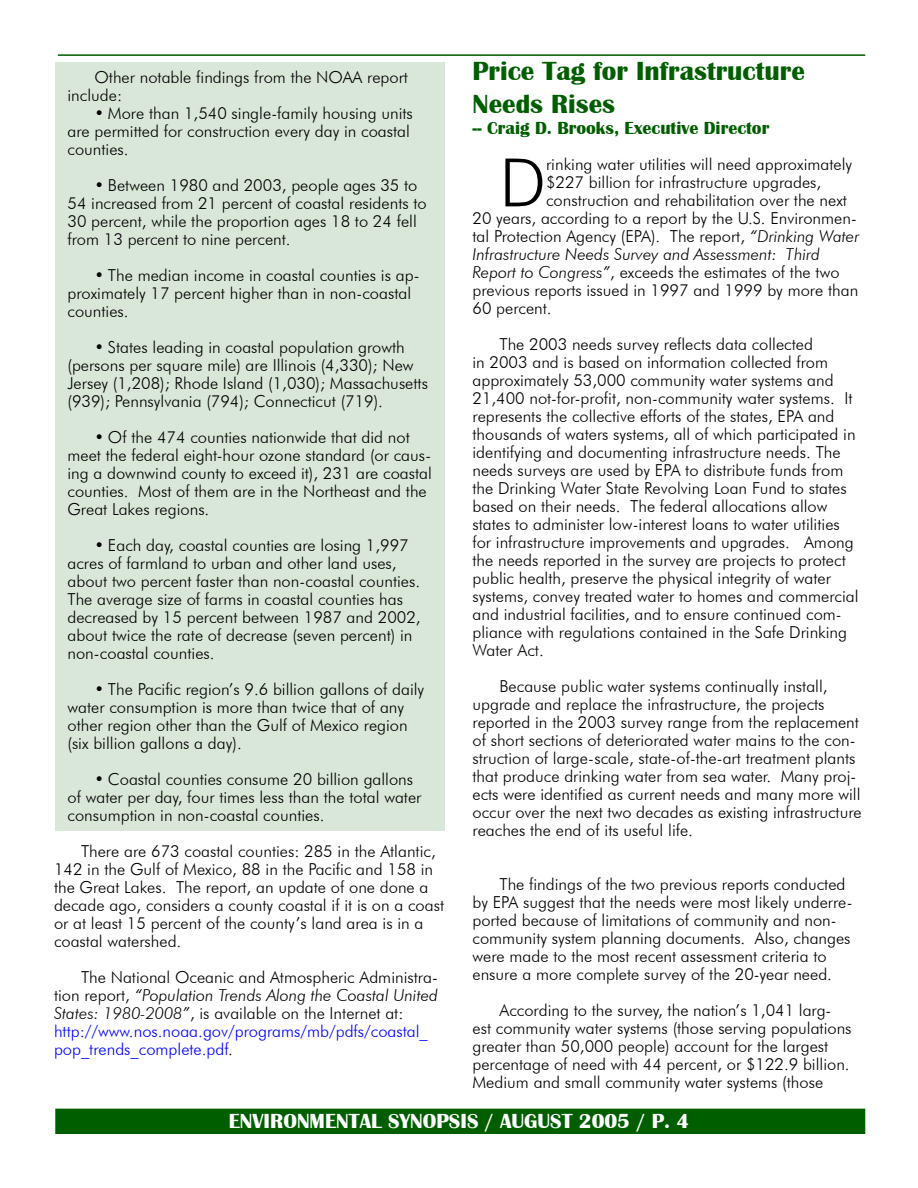
<style>
.page{position:relative;width:918px;height:1188px;background:#fff}
.page>*{position:absolute;margin:0;border:0;box-sizing:border-box;transform-origin:0 0}
.t1{font:300 66.9px "Futura BT";color:#000}
.t2{font:700 27px/32.4px "Britannic";color:#005e00}
.t3{font:700 21px "Britannic";color:#fff}
.t4{font:700 18px "Britannic";color:#005e00}
.t5{font:300 16.5px/18px "Futura BT";color:#000}
.t6{font:italic 300 16.5px "Futura BT";color:#000}
.s1{font-style:italic}
.s2{color:#00f}
</style>
<div class="page">
<div style="left:55px;top:62px;width:390px;height:769px;background:#d9e7d9"></div>
<div style="left:56px;top:1109px;width:809px;height:24px;background:#005e00"></div>
<div style="left:55px;top:1109px;width:810px;height:25px;border:2px solid #005e00"></div>
<hr style="left:58px;top:54px;width:807px;height:2px;background:#005e00">
<p class="t5" style="left:68px;top:68px;width:342px;text-indent:27px">Other notable findings from the NOAA report include:</p>
<p class="t5" style="left:68px;top:104px;width:347px;text-indent:27px">• More than 1,540 single-family housing units are permitted for construction every day in coastal counties.</p>
<p class="t5" style="left:68px;top:176px;width:361px;text-indent:27px">• Between 1980 and 2003, people ages 35 to 54 increased from 21 percent of coastal residents to 30 percent, while the proportion ages 18 to 24 fell from 13 percent to nine percent.</p>
<p class="t5" style="left:68px;top:266px;width:354px;text-indent:27px">• The median income in coastal counties is ap&shy;proximately 17 percent higher than in non-coastal counties.</p>
<p class="t5" style="left:68px;top:338px;width:362px;text-indent:27px">• States leading in coastal population growth (persons per square mile) are Illinois (4,330); New Jersey (1,208); Rhode Island (1,030); Massachusetts (939); Pennsylvania (794); Connecticut (719).</p>
<p class="t5" style="left:68px;top:428px;width:366px;text-indent:27px">• Of the 474 counties nationwide that did not meet the federal eight-hour ozone standard (or caus&shy;ing a downwind county to exceed it), 231 are coastal counties. Most of them are in the Northeast and the Great Lakes regions.</p>
<p class="t5" style="left:68px;top:536px;width:355px;text-indent:27px">• Each day, coastal counties are losing 1,997 acres of farmland to urban and other land uses, about two percent faster than non-coastal counties.<br>The average size of farms in coastal counties has decreased by 15 percent between 1987 and 2002, about twice the rate of decrease (seven percent) in non-coastal counties.</p>
<p class="t5" style="left:68px;top:680px;width:358px;text-indent:27px">• The Pacific region’s 9.6 billion gallons of daily water consumption is more than twice that of any other region other than the Gulf of Mexico region (six billion gallons a day).</p>
<p class="t5" style="left:68px;top:770px;width:355px;text-indent:27px">• Coastal counties consume 20 billion gallons of water per day, four times less than the total water consumption in non-coastal counties.</p>
<p class="t5" style="left:54px;top:842px;width:392px;text-indent:27px">There are 673 coastal counties: 285 in the Atlantic, 142 in the Gulf of Mexico, 88 in the Pacific and 158 in the Great Lakes. The report, an update of one done a decade ago, considers a county coastal if it is on a coast or at least 15 percent of the county’s land area is in a coastal watershed.</p>
<p class="t5" style="left:54px;top:968px;width:385px;text-indent:27px">The National Oceanic and Atmospheric Administra&shy;tion report, <span class="s1">“Population Trends Along the Coastal United States: 1980-2008”</span>, is available on the Internet at: <span class="s2">http://www.nos.noaa.gov/programs/mb/pdfs/coastal_ pop_trends_complete.pdf</span>.</p>
<h2 class="t2" style="left:472px;top:55px;width:334px">Price Tag for Infrastructure<br>Needs Rises</h2>
<p class="t4" style="left:472px;top:118px;width:298px">-- Craig D. Brooks, Executive Director</p>
<h1 class="t1" style="left:500px;top:142px;width:48px">D</h1>
<p class="t5" style="left:546px;top:155px;width:308px">rinking water utilities will need approximately</p>
<p class="t5" style="left:546px;top:173px;width:277px">$227 billion for infrastructure upgrades,</p>
<p class="t5" style="left:546px;top:191px;width:302px">construction and rehabilitation over the next</p>
<p class="t5" style="left:472px;top:209px;width:386px">20 years, according to a report by the U.S. Environmen-</p>
<p class="t5" style="left:472px;top:227px;width:388px">tal Protection Agency (EPA). The report, <span class="s1">“Drinking Water</span></p>
<p class="t6" style="left:472px;top:244px;width:349px">Infrastructure Needs Survey and Assessment: Third</p>
<p class="t5" style="left:472px;top:263px;width:369px"><span class="s1">Report to Congress”</span>, exceeds the estimates of the two</p>
<p class="t5" style="left:472px;top:281px;width:387px">previous reports issued in 1997 and 1999 by more than</p>
<p class="t5" style="left:472px;top:299px;width:81px">60 percent.</p>
<p class="t5" style="left:472px;top:335px;width:388px;text-indent:27px">The 2003 needs survey reflects data collected<br>in 2003 and is based on information collected from approximately 53,000 community water systems and 21,400 not-for-profit, non-community water systems. It represents the collective efforts of the states, EPA and thousands of waters systems, all of which participated in identifying and documenting infrastructure needs. The needs surveys are used by EPA to distribute funds from the Drinking Water State Revolving Loan Fund to states based on their needs. The federal allocations allow states to administer low-interest loans to water utilities for infrastructure improvements and upgrades. Among the needs reported in the survey are projects to protect public health, preserve the physical integrity of water systems, convey treated water to homes and commercial and industrial facilities, and to ensure continued com&shy;pliance with regulations contained in the Safe Drinking Water Act.</p>
<p class="t5" style="left:472px;top:677px;width:391px;text-indent:27px">Because public water systems continually install, upgrade and replace the infrastructure, the projects reported in the 2003 survey range from the replacement of short sections of deteriorated water mains to the con&shy;struction of large-scale, state-of-the-art treatment plants that produce drinking water from sea water. Many proj&shy;ects were identified as current needs and many more will occur over the next two decades as existing infrastructure reaches the end of its useful life.</p>
<p class="t5" style="left:472px;top:875px;width:382px;text-indent:27px">The findings of the two previous reports conducted by EPA suggest that the needs were most likely underre&shy;ported because of limitations of community and non&shy;community system planning documents. Also, changes were made to the most recent assessment criteria to ensure a more complete survey of the 20-year need.</p>
<p class="t5" style="left:472px;top:1001px;width:381px;text-indent:27px">According to the survey, the nation’s 1,041 larg&shy;est community water systems (those serving populations greater than 50,000 people) account for the largest percentage of need with 44 percent, or $122.9 billion.<br>Medium and small community water systems (those</p>
<p class="t3" style="left:229px;top:1109px;width:462px">ENVIRONMENTAL SYNOPSIS / AUGUST 2005 / P. 4</p>
</div>
